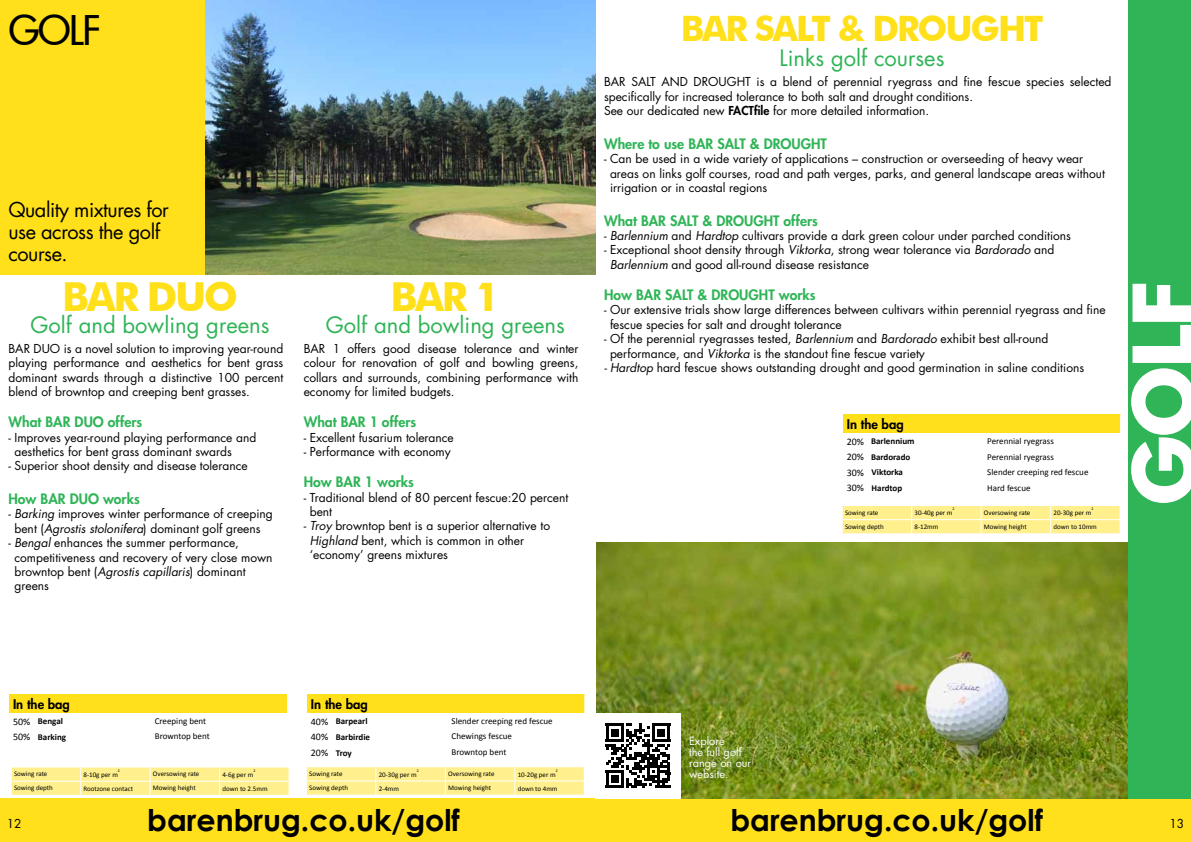
<style>
.page{position:relative;width:1191px;height:842px;background:#fff}
.page>*{position:absolute;margin:0;border:0;box-sizing:border-box;transform-origin:0 0}
.t1{font:700 87px "Futura BT";color:#fff}
.t2{font:700 40px "Futura BT";letter-spacing:-.06em;color:#ffe01b}
.t3{font:500 40px "Futura";color:#000}
.t4{font:700 35px "Futura BT";letter-spacing:-.06em;color:#ffe01b}
.t5{font:700 30px "Century Gothic";color:#000}
.t6{font:22px "Futura Std";color:#2fb457}
.t7{font:20px/22px "Futura Std";letter-spacing:-.025em;color:#000}
.t8{font:800 14px "Futura Std";color:#2fb457}
.t9{font:800 13px "Futura Std";color:#000}
.t10{font:12px/14.4px "Futura Std";color:#000}
.t11{font:11px/11px "Futura Std";color:#fff}
.t12{font:9px "Calibri";color:#000}
.t13{font:700 9px "Calibri";color:#000}
.t14{font:7px "Calibri";color:#000}
.t15{font:4px "Calibri";color:#000}
.s1{font-style:italic}
.s2{font-weight:800}
.s3{font-weight:400;font-size:10px}
</style>
<div class="page">
<div style="left:0;top:798px;width:1191px;height:44px;background:#ffe01b"></div>
<div style="left:0;top:0;width:206px;height:275px;background:#ffe01b"></div>
<img style="left:206px;top:0;width:389px;height:275px">
<img style="left:596px;top:543px;width:532px;height:255px">
<div style="left:1128px;top:0;width:63px;height:798px;background:#2fb457"></div>
<div style="left:9px;top:694px;width:278px;height:19px;background:#ffe01b"></div>
<svg style="left:11px;top:767px;width:278px;height:28px;background:#fff195"></svg>
<svg style="left:306px;top:694px;width:279px;height:101px"></svg>
<svg style="left:842px;top:415px;width:279px;height:118px"></svg>
<div style="left:595px;top:713px;width:85px;height:85px;background:#fff"></div>
<svg style="left:606px;top:724px;width:64px;height:64px"></svg>
<h2 class="t3" style="left:9px;top:3px;width:94px">GOLF</h2>
<h3 class="t7" style="left:9px;top:199px;width:162px">Quality mixtures for use across the golf course.</h3>
<h2 class="t2" style="left:62px;top:272px;width:177px">BAR DUO</h2>
<h3 class="t6" style="left:31px;top:311px;width:241px">Golf and bowling greens</h3>
<p class="t10" style="left:9px;top:341px;width:276px;text-align:justify">BAR DUO is a novel solution to improving year-round playing performance and aesthetics for bent grass dominant swards through a distinctive 100 percent blend of browntop and creeping bent grasses.</p>
<p class="t8" style="left:9px;top:413px;width:135px">What BAR DUO offers</p>
<p class="t10" style="left:15px;top:430px;width:243px;text-indent:-6px">- Improves year-round playing performance and aesthetics for bent grass dominant swards</p>
<p class="t10" style="left:9px;top:459px;width:241px">- Superior shoot density and disease tolerance</p>
<p class="t8" style="left:9px;top:490px;width:133px">How BAR DUO works</p>
<p class="t10" style="left:9px;top:507px;width:266px;text-align:center">- <span class="s1">Barking</span> improves winter performance of creeping bent (<span class="s1">Agrostis stolonifera</span>) dominant golf greens</p>
<p class="t10" style="left:15px;top:536px;width:260px;text-indent:-6px">- <span class="s1">Bengal</span> enhances the summer performance, competitiveness and recovery of very close mown browntop bent (<span class="s1">Agrostis capillaris</span>) dominant greens</p>
<h2 class="t2" style="left:390px;top:272px;width:111px">BAR 1</h2>
<h3 class="t6" style="left:326px;top:311px;width:241px">Golf and bowling greens</h3>
<p class="t10" style="left:304px;top:341px;width:276px;text-align:justify">BAR 1 offers good disease tolerance and winter colour for renovation of golf and bowling greens, collars and surrounds, combining performance with economy for limited budgets.</p>
<p class="t8" style="left:304px;top:413px;width:114px">What BAR 1 offers</p>
<p class="t10" style="left:304px;top:430px;width:152px">- Excellent fusarium tolerance</p>
<p class="t10" style="left:304px;top:445px;width:148px">- Performance with economy</p>
<p class="t8" style="left:304px;top:473px;width:112px">How BAR 1 works</p>
<p class="t10" style="left:310px;top:490px;width:260px;text-indent:-6px">- Traditional blend of 80 percent fescue:20 percent bent</p>
<p class="t10" style="left:310px;top:519px;width:242px;text-indent:-6px">- <span class="s1">Troy</span> browntop bent is a superior alternative to<br><span class="s1">Highland</span> bent, which is common in other ‘economy’ greens mixtures</p>
<h3 class="t4" style="left:680px;top:7px;width:364px">BAR SALT &amp; DROUGHT</h3>
<p class="t10" style="left:604px;top:75px;width:509px">BAR SALT AND DROUGHT is a blend of perennial ryegrass and fine fescue species selected specifically for increased tolerance to both salt and drought conditions.<br>See our dedicated new <span class="s2">FACTfile</span> for more detailed information.</p>
<p class="t8" style="left:604px;top:135px;width:224px">Where to use BAR SALT &amp; DROUGHT</p>
<p class="t10" style="left:610px;top:152px;width:496px;text-indent:-6px">- Can be used in a wide variety of applications – construction or overseeding of heavy wear areas on links golf courses, road and path verges, parks, and general landscape areas without irrigation or in coastal regions</p>
<p class="t8" style="left:604px;top:212px;width:215px">What BAR SALT &amp; DROUGHT offers</p>
<p class="t10" style="left:604px;top:229px;width:468px">- <span class="s1">Barlennium</span> and <span class="s1">Hardtop</span> cultivars provide a dark green colour under parched conditions</p>
<p class="t10" style="left:610px;top:243px;width:446px;text-indent:-6px">- Exceptional shoot density through <span class="s1">Viktorka</span>, strong wear tolerance via <span class="s1">Bardorado</span> and<br><span class="s1">Barlennium</span> and good all-round disease resistance</p>
<p class="t8" style="left:604px;top:286px;width:213px">How BAR SALT &amp; DROUGHT works</p>
<p class="t10" style="left:610px;top:303px;width:497px;text-indent:-6px">- Our extensive trials show large differences between cultivars within perennial ryegrass and fine fescue species for salt and drought tolerance</p>
<p class="t10" style="left:610px;top:332px;width:440px;text-indent:-6px">- Of the perennial ryegrasses tested, <span class="s1">Barlennium</span> and <span class="s1">Bardorado</span> exhibit best all-round performance, and <span class="s1">Viktorka</span> is the standout fine fescue variety</p>
<p class="t10" style="left:604px;top:361px;width:482px"><span class="s1">- Hardtop</span> hard fescue shows outstanding drought and good germination in saline conditions</p>
<h3 class="t6" style="left:779px;top:44px;width:166px">Links golf courses</h3>
<p class="t9" style="left:846px;top:416px;width:58px">In the bag</p>
<p class="t13" style="left:846px;top:436px;width:69px"><span class="s3">20%</span> Barlennium</p>
<p class="t12" style="left:987px;top:435px;width:68px">Perennial ryegrass</p>
<p class="t13" style="left:846px;top:451px;width:65px"><span class="s3">20%</span> Bardorado</p>
<p class="t12" style="left:987px;top:451px;width:68px">Perennial ryegrass</p>
<p class="t13" style="left:846px;top:467px;width:58px"><span class="s3">30%</span> Viktorka</p>
<p class="t12" style="left:987px;top:466px;width:103px">Slender creeping red fescue</p>
<p class="t13" style="left:846px;top:482px;width:57px"><span class="s3">30%</span> Hardtop</p>
<p class="t12" style="left:987px;top:482px;width:45px">Hard fescue</p>
<p class="t14" style="left:845px;top:508px;width:35px">Sowing rate</p>
<p class="t14" style="left:914px;top:508px;width:39px">30-40g per m</p>
<p class="t15" style="left:952px;top:506px;width:4px">2</p>
<p class="t15" style="left:1091px;top:506px;width:4px">2</p>
<p class="t14" style="left:984px;top:508px;width:48px">Oversowing rate</p>
<p class="t14" style="left:1053px;top:508px;width:39px">20-30g per m</p>
<p class="t14" style="left:845px;top:522px;width:40px">Sowing depth</p>
<p class="t14" style="left:914px;top:523px;width:25px">8-12mm</p>
<p class="t14" style="left:984px;top:522px;width:44px">Mowing height</p>
<p class="t14" style="left:1053px;top:523px;width:45px">down to 10mm</p>
<h1 class="t1" style="left:1111px;top:507px;width:227px;rotate:-90deg">GOLF</h1>
<p class="t9" style="left:13px;top:696px;width:58px">In the bag</p>
<p class="t13" style="left:13px;top:715px;width:52px"><span class="s3">50%</span> Bengal</p>
<p class="t12" style="left:155px;top:715px;width:53px">Creeping bent</p>
<p class="t13" style="left:13px;top:731px;width:55px"><span class="s3">50%</span> Barking</p>
<p class="t12" style="left:155px;top:731px;width:56px">Browntop bent</p>
<p class="t9" style="left:311px;top:696px;width:58px">In the bag</p>
<p class="t13" style="left:311px;top:715px;width:58px"><span class="s3">40%</span> Barpearl</p>
<p class="t12" style="left:451px;top:715px;width:103px">Slender creeping red fescue</p>
<p class="t13" style="left:311px;top:731px;width:61px"><span class="s3">40%</span> Barbirdie</p>
<p class="t12" style="left:451px;top:731px;width:62px">Chewings fescue</p>
<p class="t13" style="left:311px;top:747px;width:42px"><span class="s3">20%</span> Troy</p>
<p class="t12" style="left:451px;top:746px;width:56px">Browntop bent</p>
<p class="t15" style="left:118px;top:768px;width:4px">2</p>
<p class="t14" style="left:14px;top:769px;width:35px">Sowing rate</p>
<p class="t14" style="left:83px;top:770px;width:36px">8-10g per m</p>
<p class="t15" style="left:253px;top:768px;width:4px">2</p>
<p class="t14" style="left:153px;top:769px;width:48px">Oversowing rate</p>
<p class="t14" style="left:222px;top:770px;width:32px">4-6g per m</p>
<p class="t15" style="left:417px;top:768px;width:4px">2</p>
<p class="t14" style="left:309px;top:769px;width:35px">Sowing rate</p>
<p class="t14" style="left:379px;top:770px;width:39px">20-30g per m</p>
<p class="t15" style="left:555px;top:768px;width:4px">2</p>
<p class="t14" style="left:448px;top:769px;width:48px">Oversowing rate</p>
<p class="t14" style="left:517px;top:770px;width:39px">10-20g per m</p>
<p class="t11" style="left:689px;top:735px;width:64px">Explore<br>the full golf range on our website.</p>
<p class="t14" style="left:14px;top:784px;width:40px">Sowing depth</p>
<p class="t14" style="left:83px;top:784px;width:51px">Rootzone contact</p>
<p class="t14" style="left:153px;top:784px;width:44px">Mowing height</p>
<p class="t14" style="left:222px;top:784px;width:47px">down to 2.5mm</p>
<p class="t14" style="left:309px;top:783px;width:40px">Sowing depth</p>
<p class="t14" style="left:379px;top:784px;width:22px">2-4mm</p>
<p class="t14" style="left:448px;top:783px;width:44px">Mowing height</p>
<p class="t14" style="left:517px;top:784px;width:41px">down to 4mm</p>
<p class="t10" style="left:7px;top:816px;width:16px">12</p>
<h3 class="t5" style="left:147px;top:798px;width:314px">barenbrug.co.uk/golf</h3>
<h3 class="t5" style="left:730px;top:798px;width:314px">barenbrug.co.uk/golf</h3>
<p class="t10" style="left:1169px;top:816px;width:16px">13</p>
</div>
